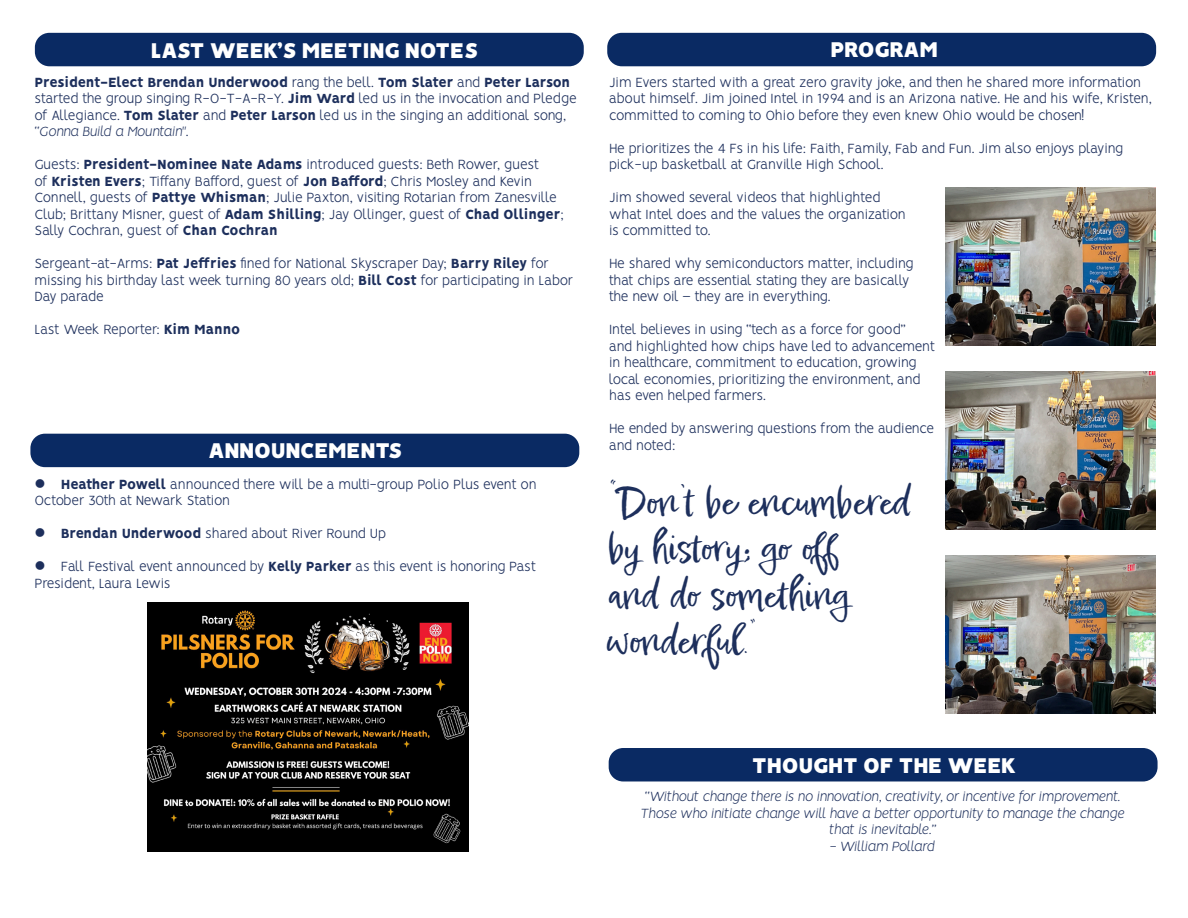
<style>
.page{position:relative;width:1188px;height:918px;background:#fff}
.page>*{position:absolute;margin:0;border:0;box-sizing:border-box;transform-origin:0 0}
.t1{font:39px/46.5px "Epicursive Script";color:#1d2f5c}
.t2{font:900 24.15px "Vision";letter-spacing:-.04em;color:#fff}
.t3{font:300 15px/16.5px "Vision";letter-spacing:-.03em;color:#1d2f5c}
.t4{font:italic 300 15px "Vision";color:#1d2f5c}
.t5{font:300 15px "Vision";color:#1d2f5c}
.s1{font-weight:800}
.s2{font-style:normal}
</style>
<div class="page">
<div style="left:35px;top:33px;width:549px;height:33px;background:#0a2a63;border-radius:14px"></div>
<div style="left:30px;top:434px;width:549px;height:33px;background:#0a2a63;border-radius:14px"></div>
<div style="left:607px;top:33px;width:549px;height:33px;background:#0a2a63;border-radius:14px"></div>
<div style="left:609px;top:748px;width:549px;height:33px;background:#0a2a63;border-radius:14px"></div>
<img style="left:945px;top:188px;width:211px;height:158px">
<img style="left:945px;top:372px;width:211px;height:158px">
<img style="left:945px;top:555px;width:211px;height:158px">
<img style="left:147px;top:603px;width:322px;height:248px">
<p class="t2" style="left:150px;top:35px;width:330px">LAST WEEK’S MEETING NOTES</p>
<p class="t2" style="left:830px;top:35px;width:110px">PROGRAM</p>
<p class="t3" style="left:35px;top:76px;width:544px"><span class="s1">President-Elect Brendan Underwood</span> rang the bell. <span class="s1">Tom Slater</span> and <span class="s1">Peter Larson </span>started the group singing R-O-T-A-R-Y. <span class="s1">Jim Ward</span> led us in the invocation and Pledge of Allegiance. <span class="s1">Tom Slater</span> and <span class="s1">Peter Larson</span> led us in the singing an additional song,</p>
<p class="t4" style="left:35px;top:123px;width:155px">“Gonna Build a Mountain"<span class="s2">.</span></p>
<p class="t5" style="left:35px;top:156px;width:506px">Guests: <span class="s1">President-Nominee Nate Adams</span> introduced guests: Beth Rower, guest</p>
<p class="t3" style="left:35px;top:175px;width:499px">of <span class="s1">Kristen Evers</span>; Tiffany Bafford, guest of <span class="s1">Jon Bafford</span>; Chris Mosley and Kevin</p>
<p class="t3" style="left:35px;top:191px;width:531px">Connell, guests of <span class="s1">Pattye Whisman</span>; Julie Paxton, visiting Rotarian from Zanesville<br>Club; Brittany Misner, guest of <span class="s1">Adam Shilling</span>; Jay Ollinger, guest of <span class="s1">Chad Ollinger</span>;<br>Sally Cochran, guest of <span class="s1">Chan Cochran</span></p>
<p class="t3" style="left:35px;top:257px;width:516px">Sergeant-at-Arms: <span class="s1">Pat Jeffries</span> fined for National Skyscraper Day; <span class="s1">Barry Riley</span> for</p>
<p class="t3" style="left:35px;top:274px;width:540px">missing his birthday last week turning 80 years old; <span class="s1">Bill Cost</span> for participating in Labor<br>Day parade</p>
<p class="t3" style="left:35px;top:323px;width:207px">Last Week Reporter: <span class="s1">Kim Manno</span></p>
<p class="t2" style="left:208px;top:436px;width:196px">ANNOUNCEMENTS</p>
<p class="t3" style="left:35px;top:477px;width:504px">● <span class="s1">Heather Powell</span> announced there will be a multi-group Polio Plus event on</p>
<p class="t3" style="left:35px;top:494px;width:197px">October 30th at Newark Station</p>
<p class="t3" style="left:35px;top:527px;width:353px">● <span class="s1">Brendan Underwood</span> shared about River Round Up</p>
<p class="t3" style="left:35px;top:560px;width:503px">● Fall Festival event announced by <span class="s1">Kelly Parker</span> as this event is honoring Past</p>
<p class="t3" style="left:35px;top:576px;width:137px">President, Laura Lewis</p>
<p class="t3" style="left:609px;top:76px;width:544px">Jim Evers started with a great zero gravity joke, and then he shared more information about himself. Jim joined Intel in 1994 and is an Arizona native. He and his wife, Kristen, committed to coming to Ohio before they even knew Ohio would be chosen!</p>
<p class="t3" style="left:609px;top:142px;width:516px">He prioritizes the 4 Fs in his life: Faith, Family, Fab and Fun. Jim also enjoys playing pick-up basketball at Granville High School.</p>
<p class="t5" style="left:609px;top:189px;width:273px">Jim showed several videos that highlighted</p>
<p class="t3" style="left:609px;top:208px;width:298px">what Intel does and the values the organization</p>
<p class="t3" style="left:609px;top:224px;width:103px">is committed to.</p>
<p class="t3" style="left:609px;top:257px;width:306px">He shared why semiconductors matter, including that chips are essential stating they are basically</p>
<p class="t3" style="left:609px;top:290px;width:223px">the new oil – they are in everything.</p>
<p class="t3" style="left:609px;top:323px;width:298px">Intel believes in using “tech as a force for good”</p>
<p class="t3" style="left:609px;top:340px;width:328px">and highlighted how chips have led to advancement in healthcare, commitment to education, growing local economies, prioritizing the environment, and has even helped farmers.</p>
<p class="t3" style="left:609px;top:422px;width:327px">He ended by answering questions from the audience and noted:</p>
<p class="t1" style="left:609px;top:476px;width:304px">“Don’t be encumbered by history; go off</p>
<p class="t1" style="left:609px;top:569px;width:242px">and do something</p>
<p class="t1" style="left:609px;top:616px;width:149px">wonderful.”</p>
<p class="t2" style="left:752px;top:750px;width:266px">THOUGHT OF THE WEEK</p>
<p class="t4" style="left:645px;top:788px;width:477px">“Without change there is no innovation, creativity, or incentive for improvement.</p>
<p class="t4" style="left:640px;top:804px;width:485px">Those who initiate change will have a better opportunity to manage the change</p>
<p class="t4" style="left:829px;top:821px;width:108px">that is inevitable.”</p>
<p class="t4" style="left:830px;top:837px;width:107px">- William Pollard</p>
</div>
